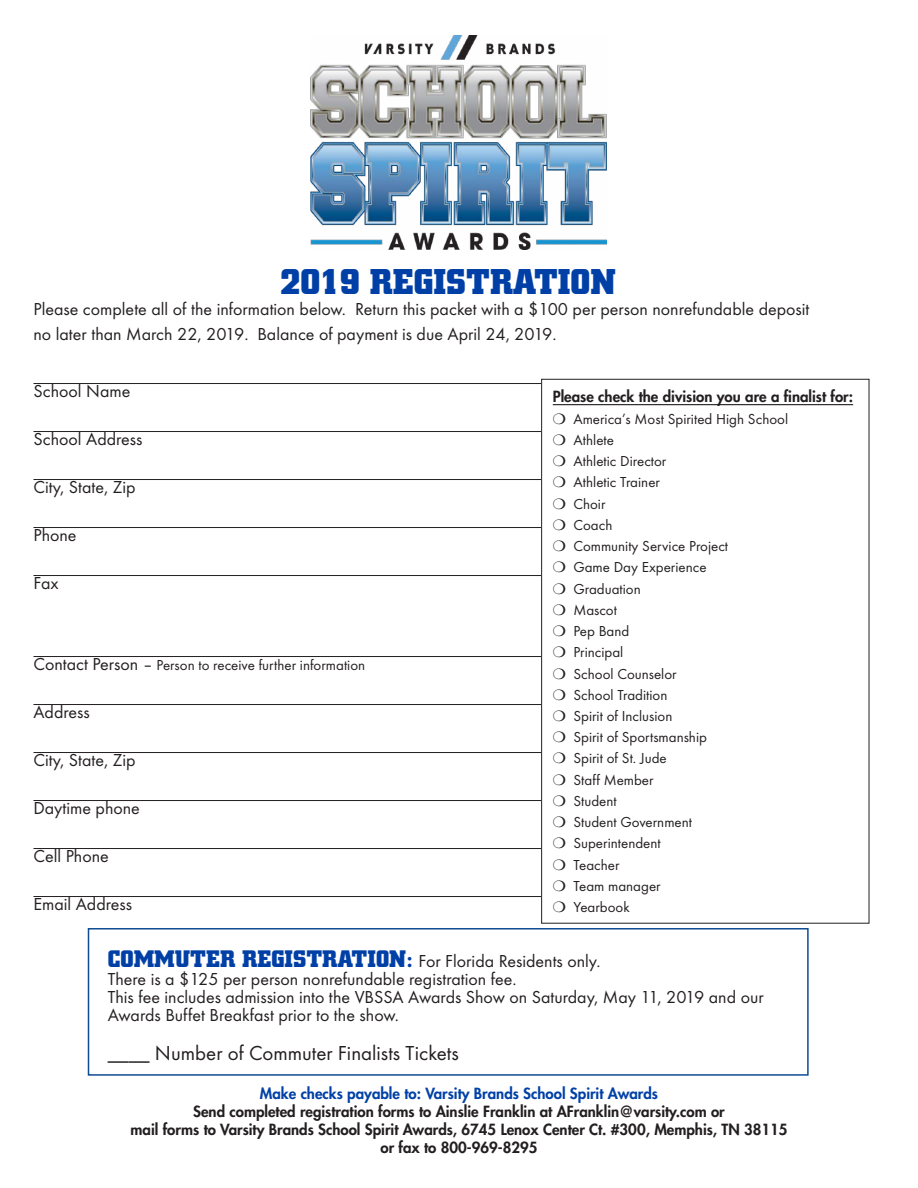
<style>
.page{position:relative;width:918px;height:1188px;background:#fff}
.page>*{position:absolute;margin:0;border:0;box-sizing:border-box;transform-origin:0 0}
.t1{font:700 36px "Square Slabserif 711 BT";color:#0040a6}
.t2{font:21px "Futura T";color:#231f20}
.t3{font:18px/18px "Futura T";color:#231f20}
.t4{font:15px/21.3px "Futura T";color:#231f20}
.t5{font:800 15px/18px "Futura";color:#231f20;text-align:center}
.t6{font:800 15px "Futura";color:#0040a6}
.s1{font-size:18px}
.s2{font-family:"Square Slabserif 711 BT";font-weight:700;font-size:24px;color:#0040a6}
</style>
<div class="page">
<img style="left:310px;top:35px;width:297px;height:214px">
<hr style="left:33px;top:383px;width:830px;height:1px;background:#231f20">
<hr style="left:33px;top:431px;width:830px;height:1px;background:#231f20">
<hr style="left:33px;top:479px;width:830px;height:1px;background:#231f20">
<hr style="left:33px;top:527px;width:830px;height:1px;background:#231f20">
<hr style="left:33px;top:575px;width:830px;height:1px;background:#231f20">
<hr style="left:33px;top:656px;width:830px;height:1px;background:#231f20">
<hr style="left:33px;top:704px;width:830px;height:1px;background:#231f20">
<hr style="left:33px;top:752px;width:830px;height:1px;background:#231f20">
<hr style="left:33px;top:800px;width:830px;height:1px;background:#231f20">
<hr style="left:33px;top:848px;width:830px;height:1px;background:#231f20">
<hr style="left:33px;top:896px;width:830px;height:1px;background:#231f20">
<div style="left:542px;top:379px;width:327px;height:544px;background:#fff"></div>
<hr style="left:553px;top:404px;width:300px;height:1px;background:#231f20">
<div style="left:88px;top:928px;width:721px;height:148px;border:2px solid #0f4c93"></div>
<h1 class="t1" style="left:281px;top:259px;width:337px">2019 REGISTRATION</h1>
<p class="t3" style="left:33px;top:296px;width:778px;line-height:25.2px">Please complete all of the information below. Return this packet with a $100 per person nonrefundable deposit no later than March 22, 2019. Balance of payment is due April 24, 2019.</p>
<p class="t3" style="left:33px;top:382px;width:98px">School Name</p>
<p class="t3" style="left:33px;top:430px;width:111px">School Address</p>
<p class="t3" style="left:33px;top:478px;width:104px">City, State, Zip</p>
<p class="t3" style="left:33px;top:526px;width:45px">Phone</p>
<p class="t3" style="left:33px;top:574px;width:27px">Fax</p>
<p class="t5" style="left:553px;top:388px;width:302px">Please check the division you are a finalist for:</p>
<p class="t4" style="left:573px;top:408px;width:216px">America’s Most Spirited High School<br>Athlete<br>Athletic Director<br>Athletic Trainer<br>Choir<br>Coach<br>Community Service Project<br>Game Day Experience<br>Graduation<br>Mascot<br>Pep Band<br>Principal<br>School Counselor<br>School Tradition<br>Spirit of Inclusion<br>Spirit of Sportsmanship<br>Spirit of St. Jude<br>Staff Member<br>Student<br>Student Government<br>Superintendent<br>Teacher<br>Team manager<br>Yearbook</p>
<p class="t4" style="left:33px;top:655px;width:333px"><span class="s1">Contact Person –</span> Person to receive further information</p>
<p class="t3" style="left:33px;top:703px;width:58px">Address</p>
<p class="t3" style="left:33px;top:751px;width:104px">City, State, Zip</p>
<p class="t3" style="left:33px;top:799px;width:108px">Daytime phone</p>
<p class="t3" style="left:33px;top:847px;width:77px">Cell Phone</p>
<p class="t3" style="left:33px;top:895px;width:100px">Email Address</p>
<p class="t3" style="left:108px;top:952px;width:658px"><span class="s2">COMMUTER REGISTRATION:</span> For Florida Residents only.<br>There is a $125 per person nonrefundable registration fee.<br>This fee includes admission into the VBSSA Awards Show on Saturday, May 11, 2019 and our Awards Buffet Breakfast prior to the show.</p>
<p class="t2" style="left:108px;top:1041px;width:353px">____ Number of Commuter Finalists Tickets</p>
<p class="t6" style="left:260px;top:1083px;width:400px">Make checks payable to: Varsity Brands School Spirit Awards</p>
<p class="t5" style="left:131px;top:1102px;width:658px">Send completed registration forms to Ainslie Franklin at AFranklin@varsity.com or<br>mail forms to Varsity Brands School Spirit Awards, 6745 Lenox Center Ct. #300, Memphis, TN 38115 or fax to 800-969-8295</p>
</div>
